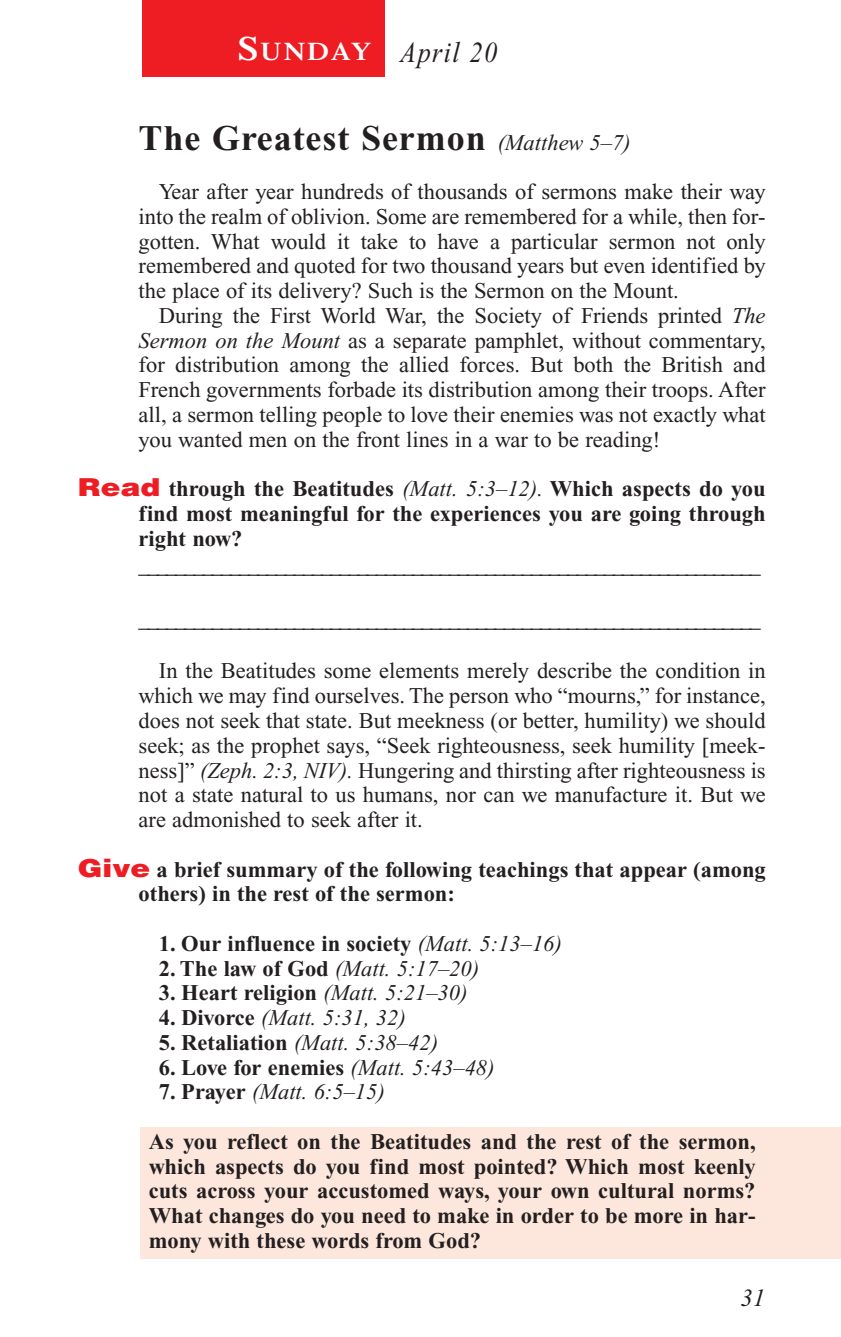
<style>
.page{position:relative;width:841px;height:1337px;background:#fff}
.page>*{position:absolute;margin:0;border:0;box-sizing:border-box;transform-origin:0 0}
.t1{font:700 36px "Times New Roman";letter-spacing:.025em;color:#231f20}
.t2{font:italic 29.25px "Times New Roman";letter-spacing:.05em;color:#231f20;scale:.9 1}
.t3{font:italic 24.75px "Times New Roman";color:#231f20}
.t4{font:22.5px/24.8px "Times New Roman";color:#231f20;text-align:justify}
.t5{font:700 22.5px/24.8px "Times New Roman";color:#231f20;text-align:justify}
.t6{font:italic 22.5px "Times New Roman";color:#231f20}
.s1{font-family:"Times";font-weight:600;font-style:normal;font-size:33.75px;color:#fff}
.s2{font-family:"Times";font-weight:600;font-style:normal;font-size:25.2px;color:#fff}
.s3{font-weight:400;font-style:italic;font-size:22.5px}
.s4{font-style:italic}
.s5{font-family:"Helvetica";font-weight:900;font-size:24.75px;color:#ee1d23}
.s6{font-weight:400;font-style:italic}
.s7{font-weight:700;font-style:normal}
</style>
<div class="page">
<div style="left:140px;top:1127px;width:700px;height:131px;background:#fde7dc"></div>
<div style="left:142px;top:0;width:242px;height:76px;background:#ee1d23"></div>
<h2 class="t2" style="left:238px;top:41px;width:290px"><span class="s1">S</span><span class="s2">UNDAY</span> April 20</h2>
<h1 class="t1" style="left:139px;top:126px;width:493px">The Greatest Sermon <span class="s3">(Matthew 5–7)</span></h1>
<p class="t4" style="left:139px;top:181px;width:628px;text-indent:20px">Year after year hundreds of thousands of sermons make their way into the realm of oblivion. Some are remembered for a while, then for&shy;gotten. What would it take to have a particular sermon not only remembered and quoted for two thousand years but even identified by the place of its delivery? Such is the Sermon on the Mount.</p>
<p class="t4" style="left:139px;top:305px;width:628px;text-indent:20px">During the First World War, the Society of Friends printed <span class="s4">The Sermon on the Mount</span> as a separate pamphlet, without commentary, for distribution among the allied forces. But both the British and French governments forbade its distribution among their troops. After all, a sermon telling people to love their enemies was not exactly what you wanted men on the front lines in a war to be reading!</p>
<p class="t5" style="left:139px;top:479px;width:628px;text-indent:-61px"><span class="s5">Read</span> through the Beatitudes <span class="s6">(Matt. 5:3–12).</span> Which aspects do you find most meaningful for the experiences you are going through right now?</p>
<p class="t6" style="left:139px;top:557px;width:623px">____________________________________________________________________</p>
<p class="t6" style="left:139px;top:611px;width:623px">____________________________________________________________________</p>
<p class="t4" style="left:139px;top:660px;width:628px;text-indent:20px">In the Beatitudes some elements merely describe the condition in which we may find ourselves. The person who “mourns,” for instance, does not seek that state. But meekness (or better, humility) we should seek; as the prophet says, “Seek righteousness, seek humility [meek&shy;ness]” <span class="s4">(Zeph. 2:3, NIV).</span> Hungering and thirsting after righteousness is not a state natural to us humans, nor can we manufacture it. But we are admonished to seek after it.</p>
<p class="t5" style="left:139px;top:859px;width:628px;text-indent:-61px"><span class="s5">Give</span> a brief summary of the following teachings that appear (among others) in the rest of the sermon:</p>
<p class="t5" style="left:159px;top:933px;width:404px">1. Our influence in society <span class="s6">(Matt. 5:13–16)</span></p>
<p class="t6" style="left:159px;top:960px;width:322px"><span class="s7">2. The law of God</span> (Matt. 5:17–20)</p>
<p class="t5" style="left:159px;top:983px;width:310px">3. Heart religion <span class="s6">(Matt. 5:21–30)</span></p>
<p class="t6" style="left:159px;top:1009px;width:248px"><span class="s7">4. Divorce</span> (Matt. 5:31, 32)</p>
<p class="t6" style="left:159px;top:1034px;width:281px"><span class="s7">5. Retaliation</span> (Matt. 5:38–42)</p>
<p class="t5" style="left:159px;top:1057px;width:337px">6. Love for enemies <span class="s6">(Matt. 5:43–48)</span></p>
<p class="t5" style="left:149px;top:1069px;width:608px;line-height:49.5px;text-indent:10px">7. Prayer <span class="s6">(Matt. 6:5–15)<br></span>As you reflect on the Beatitudes and the rest of the sermon,</p>
<p class="t5" style="left:149px;top:1156px;width:608px">which aspects do you find most pointed? Which most keenly cuts across your accustomed ways, your own cultural norms?<br>What changes do you need to make in order to be more in har&shy;mony with these words from God?</p>
<p class="t3" style="left:740px;top:1289px;width:26px">31</p>
</div>
